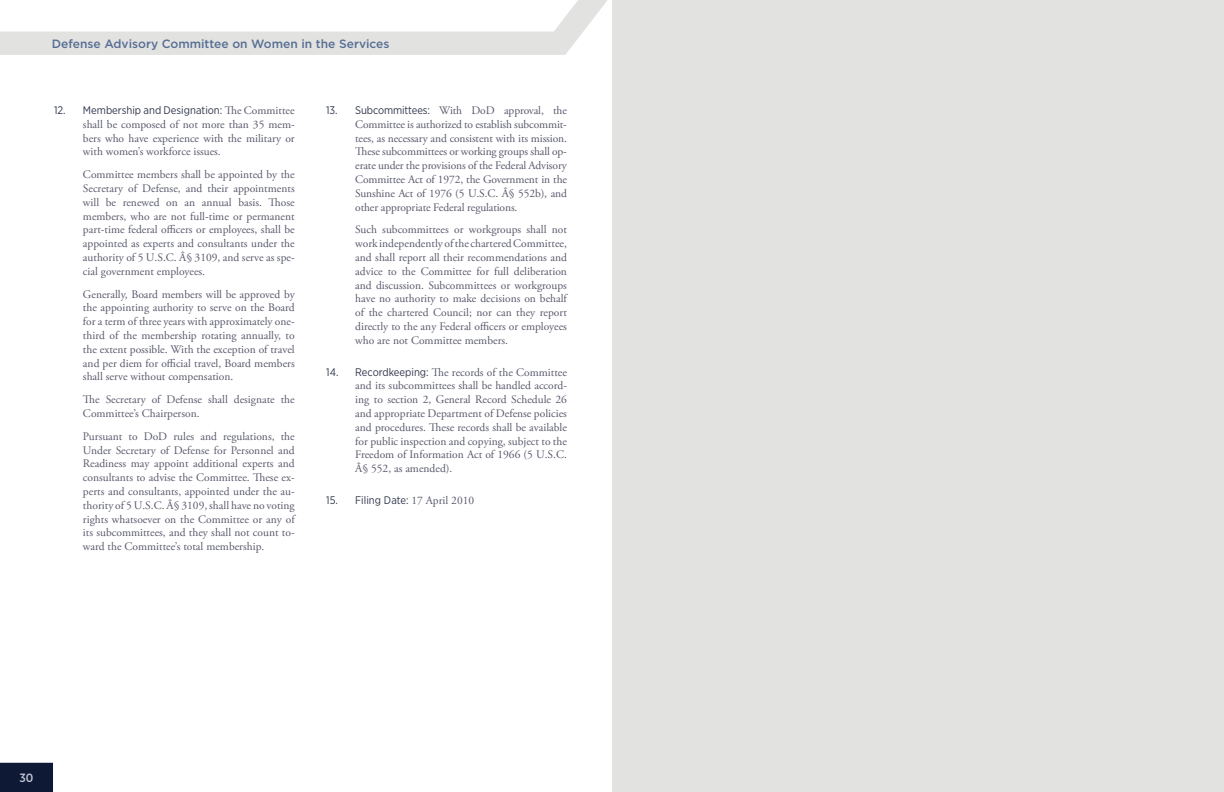
<style>
.page{position:relative;width:1224px;height:792px;background:#fff}
.page>*{position:absolute;margin:0;border:0;box-sizing:border-box;transform-origin:0 0}
.t1{font:500 12px "Gotham";color:#576e94}
.t2{font:500 12px "Gotham Narrow";color:#c1c5d4}
.t3{font:11.5px/13.8px "Adobe Garamond Pro";color:#58596c;text-align:justify}
.t4{font:11px "Gotham Narrow";color:#33384e}
.s1{font-family:"Adobe Garamond Pro";font-size:11.5px;color:#58596c}
.s2{font-family:"Gotham Narrow";font-size:11px;color:#33384e}
</style>
<div class="page">
<div style="left:612px;top:0;width:612px;height:792px;background:#e2e2e1"></div>
<svg style="left:0;top:0;width:607px;height:55px"></svg>
<div style="left:0;top:762px;width:53px;height:30px;background:#0e1a35"></div>
<p class="t1" style="left:52px;top:37px;width:339px">Defense Advisory Committee on Women in the Services</p>
<p class="t4" style="left:54px;top:103px;width:242px">12. Membership and Designation: <span class="s1">The Committee</span></p>
<p class="t3" style="left:83px;top:118px;width:213px">shall be composed of not more than 35 mem&shy;bers who have experience with the military or with women’s workforce issues.</p>
<p class="t3" style="left:83px;top:168px;width:213px">Committee members shall be appointed by the Secretary of Defense, and their appointments will be renewed on an annual basis. Those members, who are not full-time or permanent part-time federal officers or employees, shall be appointed as experts and consultants under the authority of 5 U.S.C. Â§ 3109, and serve as spe&shy;cial government employees.</p>
<p class="t3" style="left:83px;top:287px;width:213px">Generally, Board members will be approved by the appointing authority to serve on the Board for a term of three years with approximately one&shy;third of the membership rotating annually, to the extent possible. With the exception of travel and per diem for official travel, Board members shall serve without compensation.</p>
<p class="t3" style="left:83px;top:393px;width:213px">The Secretary of Defense shall designate the<br>Committee’s Chairperson.</p>
<p class="t3" style="left:83px;top:430px;width:213px">Pursuant to DoD rules and regulations, the Under Secretary of Defense for Personnel and Readiness may appoint additional experts and consultants to advise the Committee. These ex&shy;perts and consultants, appointed under the au&shy;thority of 5 U.S.C. Â§ 3109, shall have no voting rights whatsoever on the Committee or any of its subcommittees, and they shall not count to&shy;ward the Committee’s total membership.</p>
<p class="t3" style="left:355px;top:104px;width:213px;text-indent:-29px"><span class="s2">13. Subcommittees:</span> With DoD approval, the Committee is authorized to establish subcommit&shy;tees, as necessary and consistent with its mission.<br>These subcommittees or working groups shall op&shy;erate under the provisions of the Federal Advisory Committee Act of 1972, the Government in the Sunshine Act of 1976 (5 U.S.C. Â§ 552b), and other appropriate Federal regulations.</p>
<p class="t3" style="left:355px;top:223px;width:213px">Such subcommittees or workgroups shall not work independently of the chartered Committee, and shall report all their recommendations and advice to the Committee for full deliberation and discussion. Subcommittees or workgroups have no authority to make decisions on behalf of the chartered Council; nor can they report directly to the any Federal officers or employees who are not Committee members.</p>
<p class="t3" style="left:355px;top:365px;width:213px;text-indent:-29px"><span class="s2">14. Recordkeeping:</span> The records of the Committee and its subcommittees shall be handled accord&shy;ing to section 2, General Record Schedule 26 and appropriate Department of Defense policies and procedures. These records shall be available for public inspection and copying, subject to the Freedom of Information Act of 1966 (5 U.S.C.<br>Â§ 552, as amended).</p>
<p class="t4" style="left:326px;top:493px;width:150px">15. Filing Date: <span class="s1">17 April 2010</span></p>
<p class="t2" style="left:20px;top:770px;width:15px">30</p>
</div>
